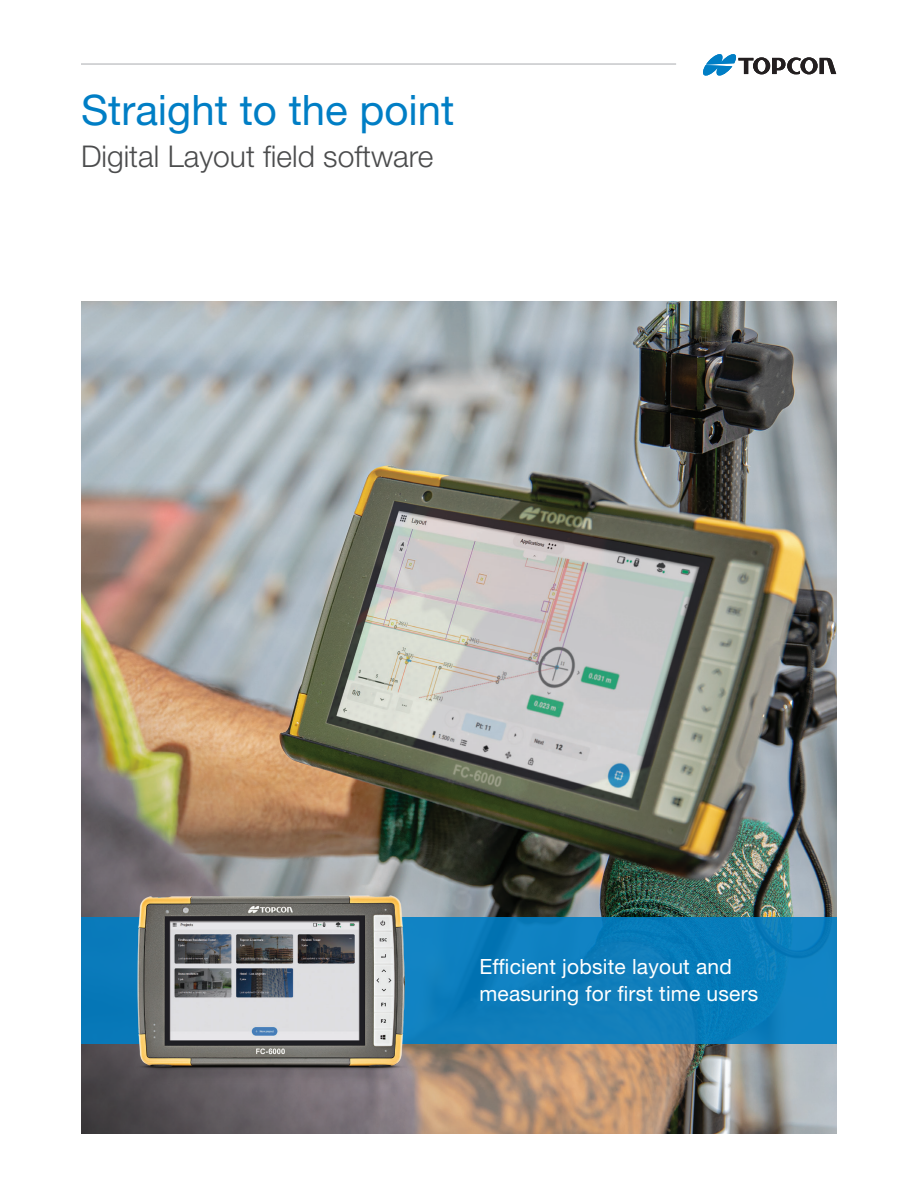
<style>
.page{position:relative;width:918px;height:1188px;background:#fff}
.page>*{position:absolute;margin:0;border:0;box-sizing:border-box;transform-origin:0 0}
.Heading_1{font:42px "Helvetica Neue LT Std";color:#007ec5}
.Heading_1-2{font:300 30px "Helvetica Neue LT Std";color:#4b4c4d}
.Heading_1-3{font:21px/27px "Helvetica Neue LT Std";letter-spacing:.01em;color:#fff}
</style>
<div class="page">
<img style="left:81px;top:301px;width:756px;height:833px">
<hr style="left:81px;top:63px;width:595px;height:2px;background:#d1d2d4">
<svg style="left:703px;top:54px;width:133px;height:22px"></svg>
<div style="left:81px;top:917px;width:756px;height:127px;background:#0e7ebb"></div>
<img style="left:99px;top:863px;width:336px;height:233px">
<p class="Heading_1" style="left:81px;top:85px;width:375px">Straight to the point</p>
<p class="Heading_1-2" style="left:81px;top:138px;width:354px">Digital Layout field software</p>
<p class="Heading_1-3" style="left:480px;top:953px;width:280px">Efficient jobsite layout and measuring for first time users</p>
</div>
